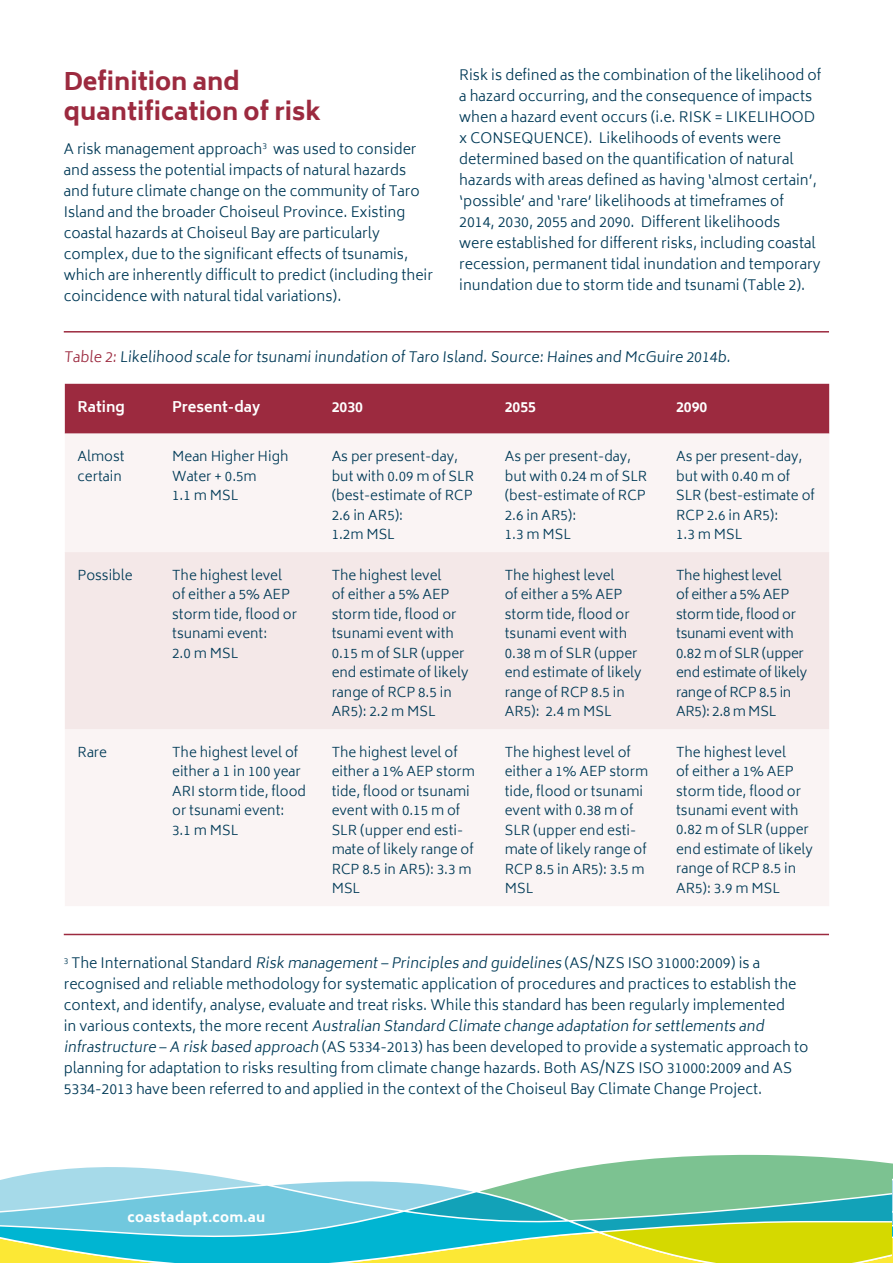
<style>
.page{position:relative;width:893px;height:1263px;background:#fff}
.page>*{position:absolute;margin:0;border:0;box-sizing:border-box;transform-origin:0 0}
.t1{font:800 24px/30px "Biryani";color:#9c2a3f}
.t2{font:300 14.25px/21px "Biryani";color:#003a57}
.t3{font:700 14.25px "Biryani";color:#fff}
.t4{font:300 13.5px/19.5px "Biryani";color:#003a57}
.t5{font:300 13.5px/19.5px "Biryani";letter-spacing:-.02em;color:#003a57}
.t6{font:800 13.5px "Biryani";letter-spacing:.02em;color:#fff}
.s1{color:#9c2a3f}
</style>
<div class="page">
<svg style="left:0;top:1154px;width:893px;height:109px"></svg>
<div style="left:65px;top:384px;width:764px;height:50px;background:#9c2a3f"></div>
<div style="left:65px;top:434px;width:764px;height:472px;background:#faf4f4"></div>
<div style="left:65px;top:552px;width:764px;height:177px;background:#f4e8e8"></div>
<hr style="left:64px;top:934px;width:765px;height:1px;background:#9c2a3f">
<hr style="left:64px;top:331px;width:765px;height:2px;background:#9c2a3f">
<h1 class="t1" style="left:64px;top:67px;width:258px">Definition and quantification of risk</h1>
<p class="t2" style="left:64px;top:139px;width:371px">A risk management approach<sup>3</sup> was used to consider and assess the potential impacts of natural hazards and future climate change on the community of Taro Island and the broader Choiseul Province. Existing coastal hazards at Choiseul Bay are particularly complex, due to the significant effects of tsunamis, which are inherently difficult to predict (including their coincidence with natural tidal variations).</p>
<p class="t2" style="left:459px;top:64px;width:364px">Risk is defined as the combination of the likelihood of a hazard occurring, and the consequence of impacts when a hazard event occurs (i.e. RISK = LIKELIHOOD x CONSEQUENCE). Likelihoods of events were determined based on the quantification of natural hazards with areas defined as having ‘almost certain’, ‘possible’ and ‘rare’ likelihoods at timeframes of 2014, 2030, 2055 and 2090. Different likelihoods<br>were established for different risks, including coastal recession, permanent tidal inundation and temporary inundation due to storm tide and tsunami (Table 2).</p>
<p class="t2" style="left:64px;top:346px;width:670px"><span class="s1">Table 2:</span> Likelihood scale for tsunami inundation of Taro Island. Source: Haines and McGuire 2014b.</p>
<p class="t3" style="left:78px;top:399px;width:49px">Rating</p>
<p class="t3" style="left:172px;top:399px;width:90px">Present-day</p>
<p class="t3" style="left:332px;top:399px;width:33px">2030</p>
<p class="t3" style="left:505px;top:399px;width:33px">2055</p>
<p class="t3" style="left:676px;top:399px;width:33px">2090</p>
<p class="t4" style="left:78px;top:447px;width:49px">Almost certain</p>
<p class="t4" style="left:172px;top:447px;width:118px">Mean Higher High<br>Water + 0.5m<br>1.1 m MSL</p>
<p class="t4" style="left:332px;top:447px;width:144px">As per present-day, but with 0.09 m of SLR (best-estimate of RCP<br>2.6 in AR5):<br>1.2m MSL</p>
<p class="t4" style="left:505px;top:447px;width:144px">As per present-day, but with 0.24 m of SLR (best-estimate of RCP<br>2.6 in AR5):<br>1.3 m MSL</p>
<p class="t4" style="left:676px;top:447px;width:140px">As per present-day, but with 0.40 m of<br>SLR (best-estimate of<br>RCP 2.6 in AR5):<br>1.3 m MSL</p>
<p class="t4" style="left:78px;top:565px;width:57px">Possible</p>
<p class="t4" style="left:172px;top:565px;width:126px">The highest level of either a 5% AEP storm tide, flood or tsunami event:<br>2.0 m MSL</p>
<p class="t4" style="left:332px;top:565px;width:138px">The highest level<br>of either a 5% AEP storm tide, flood or tsunami event with<br>0.15 m of SLR (upper end estimate of likely range of RCP 8.5 in<br>AR5): 2.2 m MSL</p>
<p class="t4" style="left:505px;top:565px;width:138px">The highest level<br>of either a 5% AEP storm tide, flood or tsunami event with<br>0.38 m of SLR (upper end estimate of likely range of RCP 8.5 in<br>AR5): 2.4 m MSL</p>
<p class="t5" style="left:676px;top:565px;width:133px">The highest level<br>of either a 5% AEP storm tide, flood or tsunami event with<br>0.82 m of SLR (upper end estimate of likely range of RCP 8.5 in<br>AR5): 2.8 m MSL</p>
<p class="t4" style="left:78px;top:742px;width:31px">Rare</p>
<p class="t4" style="left:172px;top:742px;width:135px">The highest level of either a 1 in 100 year<br>ARI storm tide, flood or tsunami event:<br>3.1 m MSL</p>
<p class="t4" style="left:332px;top:742px;width:145px">The highest level of either a 1% AEP storm tide, flood or tsunami event with 0.15 m of<br>SLR (upper end esti&shy;mate of likely range of<br>RCP 8.5 in AR5): 3.3 m<br>MSL</p>
<p class="t4" style="left:505px;top:742px;width:145px">The highest level of either a 1% AEP storm tide, flood or tsunami event with 0.38 m of<br>SLR (upper end esti&shy;mate of likely range of<br>RCP 8.5 in AR5): 3.5 m<br>MSL</p>
<p class="t4" style="left:676px;top:742px;width:138px">The highest level<br>of either a 1% AEP storm tide, flood or tsunami event with<br>0.82 m of SLR (upper end estimate of likely range of RCP 8.5 in<br>AR5): 3.9 m MSL</p>
<p class="t2" style="left:64px;top:953px;width:746px"><sup>3</sup> The International Standard Risk management– Principles and guidelines (AS/NZS ISO 31000:2009) is a recognised and reliable methodology for systematic application of procedures and practices to establish the context, and identify, analyse, evaluate and treat risks. While this standard has been regularly implemented<br>i n va r i o u s c o n t ext s , t h e m o r e r e c e n t Australian Standard Climate change adaptation forsettlements and infrastructure – A risk based approach (AS 5334-2013) has been developed to provide a systematic approach to planning for adaptation to risks resulting from climate change hazards. Both AS/NZS ISO 31000:2009 and AS 5334-2013 have been referred to and applied in the context of the Choiseul Bay Climate Change Project.</p>
<p class="t6" style="left:128px;top:1209px;width:139px">coastadapt.com.au</p>
</div>
